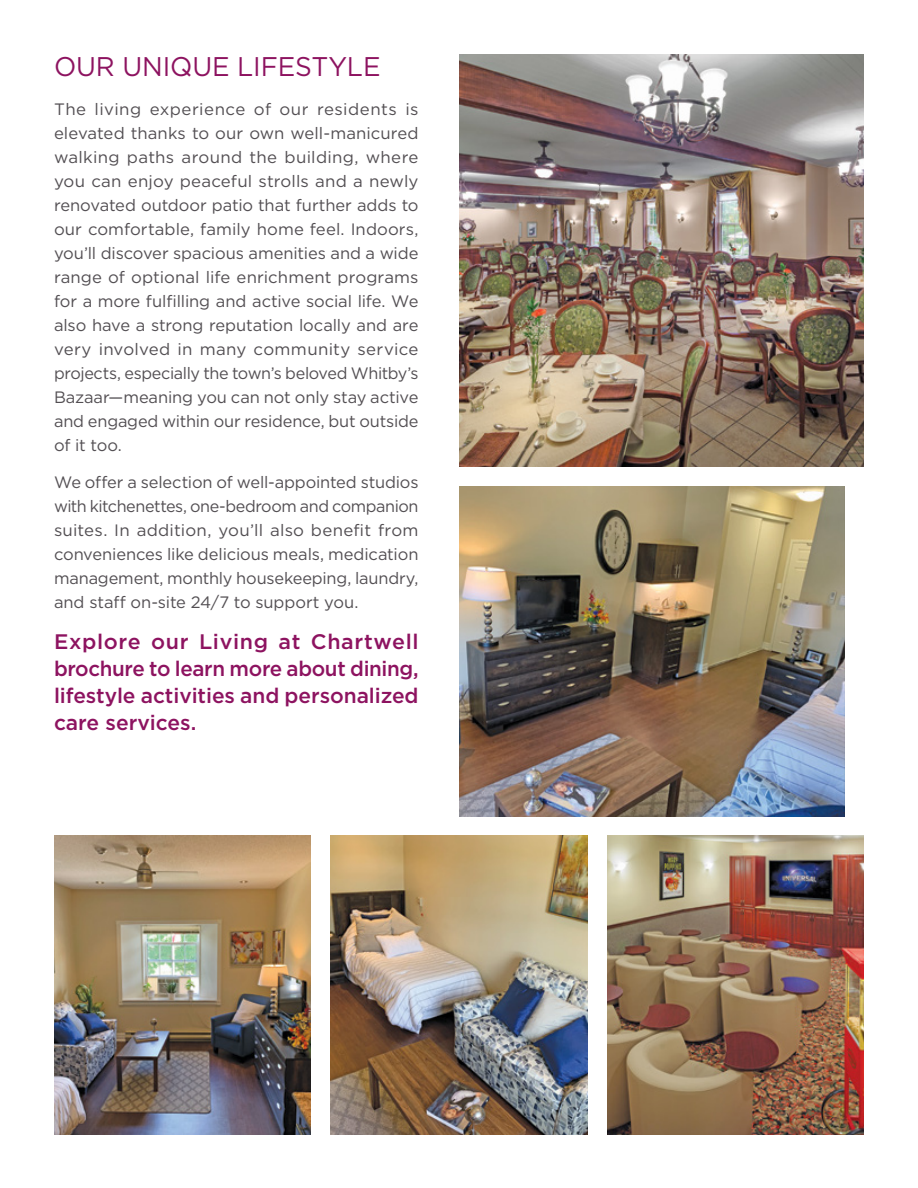
<style>
.page{position:relative;width:918px;height:1188px;background:#fff}
.page>*{position:absolute;margin:0;border:0;box-sizing:border-box;transform-origin:0 0}
.t1{font:27px "Gotham HTF";letter-spacing:-.005em;color:#8d1360}
.t2{font:500 21px/27px "Gotham HTF";letter-spacing:-.005em;color:#8d1360;text-align:justify}
.t3{font:16.5px/24px "Gotham HTF";letter-spacing:-.01em;color:#534f53;text-align:justify}
</style>
<div class="page">
<img style="left:459px;top:54px;width:405px;height:413px">
<img style="left:459px;top:486px;width:385px;height:330px">
<img style="left:608px;top:836px;width:256px;height:298px">
<img style="left:331px;top:836px;width:256px;height:298px">
<img style="left:54px;top:836px;width:256px;height:298px">
<h1 class="t1" style="left:54px;top:52px;width:328px">OUR UNIQUE LIFESTYLE</h1>
<p class="t3" style="left:54px;top:97px;width:366px">The living experience of our residents is elevated thanks to our own well-manicured walking paths around the building, where you can enjoy peaceful strolls and a newly renovated outdoor patio that further adds to our comfortable, family home feel. Indoors, you’ll discover spacious amenities and a wide range of optional life enrichment programs for a more fulflling and active social life. We also have a strong reputation locally and are very involved in many community service projects, especially the town’s beloved Whitby’s Bazaar—meaning you can not only stay active and engaged within our residence, but outside of it too.</p>
<p class="t3" style="left:54px;top:470px;width:366px">We offer a selection of well-appointed studios with kitchenettes, one-bedroom and companion suites. In addition, you’ll also beneft from conveniences like delicious meals, medication management, monthly housekeeping, laundry, and staff on-site 24/7 to support you.</p>
<p class="t2" style="left:54px;top:627px;width:366px">Explore our Living at Chartwell brochure to learn more about dining, lifestyle activities and personalized care services.</p>
</div>
